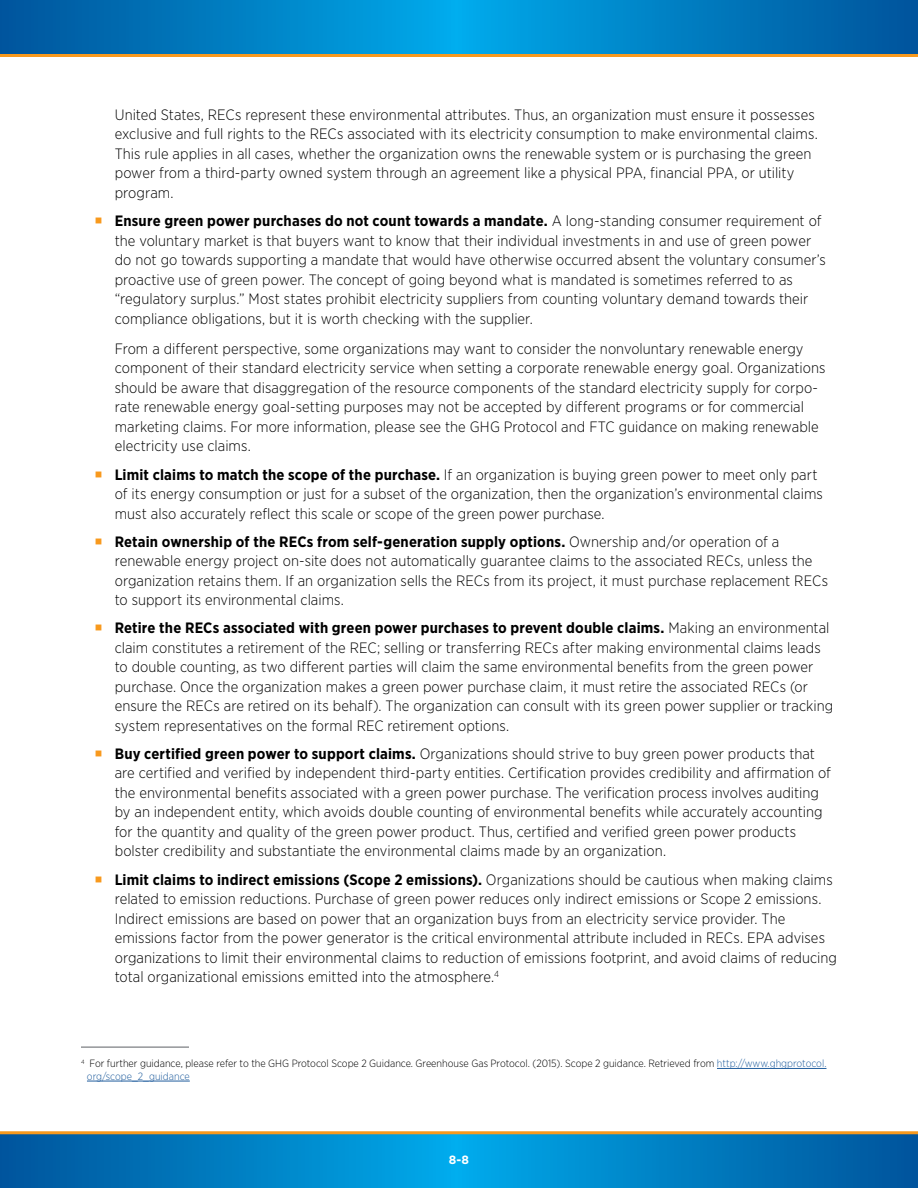
<style>
.page{position:relative;width:918px;height:1188px;background:#fff}
.page>*{position:absolute;margin:0;border:0;box-sizing:border-box;transform-origin:0 0}
.body_text_2{font:300 15px/19.5px "Gotham Narrow";letter-spacing:.005em;color:#000}
.t1{font:700 12px "Gotham";color:#fff}
.footnotes{font:300 10.5px/12.6px "Gotham Narrow";color:#000}
.s1{font-weight:700}
.s2{color:#215e9e}
</style>
<div class="page">
<svg style="left:0;top:0;width:918px;height:54px;background:#007ec2"></svg>
<svg style="left:0;top:1134px;width:918px;height:54px;background:#017ec1"></svg>
<hr style="left:0;top:1131px;width:918px;height:3px;background:#f8991d">
<hr style="left:0;top:54px;width:918px;height:3px;background:#f8991d">
<hr style="left:81px;top:1046px;width:108px;height:2px;background:#939598">
<hr style="left:717px;top:1068px;width:109px;height:1px;background:#215e9e">
<hr style="left:87px;top:1081px;width:103px;height:1px;background:#215e9e">
<p class="body_text_2" style="left:115px;top:105px;width:705px">United States, RECs represent these environmental attributes. Thus, an organization must ensure it possesses exclusive and full rights to the RECs associated with its electricity consumption to make environmental claims.<br>This rule applies in all cases, whether the organization owns the renewable system or is purchasing the green power from a third-party owned system through an agreement like a physical PPA, financial PPA, or utility program.</p>
<p class="body_text_2" style="left:115px;top:211px;width:713px"><span class="s1">Ensure green power purchases do not count towards a mandate.</span> A long-standing consumer requirement of the voluntary market is that buyers want to know that their individual investments in and use of green power do not go towards supporting a mandate that would have otherwise occurred absent the voluntary consumer’s proactive use of green power. The concept of going beyond what is mandated is sometimes referred to as “regulatory surplus.” Most states prohibit electricity suppliers from counting voluntary demand towards their compliance obligations, but it is worth checking with the supplier.</p>
<p class="body_text_2" style="left:115px;top:339px;width:712px">From a different perspective, some organizations may want to consider the nonvoluntary renewable energy component of their standard electricity service when setting a corporate renewable energy goal. Organizations should be aware that disaggregation of the resource components of the standard electricity supply for corpo&shy;rate renewable energy goal-setting purposes may not be accepted by different programs or for commercial marketing claims. For more information, please see the GHG Protocol and FTC guidance on making renewable electricity use claims.</p>
<p class="body_text_2" style="left:115px;top:464px;width:710px"><span class="s1">Limit claims to match the scope of the purchase.</span> If an organization is buying green power to meet only part of its energy consumption or just for a subset of the organization, then the organization’s environmental claims must also accurately reflect this scale or scope of the green power purchase.</p>
<p class="body_text_2" style="left:115px;top:531px;width:715px"><span class="s1">Retain ownership of the RECs from self-generation supply options.</span> Ownership and/or operation of a renewable energy project on-site does not automatically guarantee claims to the associated RECs, unless the organization retains them. If an organization sells the RECs from its project, it must purchase replacement RECs to support its environmental claims.</p>
<p class="body_text_2" style="left:115px;top:618px;width:720px"><span class="s1">Retire the RECs associated with green power purchases to prevent double claims.</span> Making an environmental claim constitutes a retirement of the REC; selling or transferring RECs after making environmental claims leads to double counting, as two different parties will claim the same environmental benefits from the green power purchase. Once the organization makes a green power purchase claim, it must retire the associated RECs (or ensure the RECs are retired on its behalf). The organization can consult with its green power supplier or tracking system representatives on the formal REC retirement options.</p>
<p class="body_text_2" style="left:115px;top:744px;width:718px"><span class="s1">Buy certified green power to support claims.</span> Organizations should strive to buy green power products that are certified and verified by independent third-party entities. Certification provides credibility and affirmation of the environmental benefits associated with a green power purchase. The verification process involves auditing by an independent entity, which avoids double counting of environmental benefits while accurately accounting for the quantity and quality of the green power product. Thus, certified and verified green power products bolster credibility and substantiate the environmental claims made by an organization.</p>
<p class="body_text_2" style="left:115px;top:869px;width:724px"><span class="s1">Limit claims to indirect emissions (Scope 2 emissions).</span> Organizations should be cautious when making claims related to emission reductions. Purchase of green power reduces only indirect emissions or Scope 2 emissions.<br>Indirect emissions are based on power that an organization buys from an electricity service provider. The emissions factor from the power generator is the critical environmental attribute included in RECs. EPA advises organizations to limit their environmental claims to reduction of emissions footprint, and avoid claims of reducing total organizational emissions emitted into the atmosphere.<sup>4</sup></p>
<p class="footnotes" style="left:87px;top:1057px;width:741px;text-indent:-6px"><sup>4</sup> For further guidance, please refer to the GHG Protocol Scope 2 Guidance. Greenhouse Gas Protocol. (2015). Scope 2 guidance. Retrieved from <span class="s2">http://www.ghgprotocol. org/scope_2_guidance</span></p>
<p class="t1" style="left:449px;top:1152px;width:22px">8-8</p>
</div>
